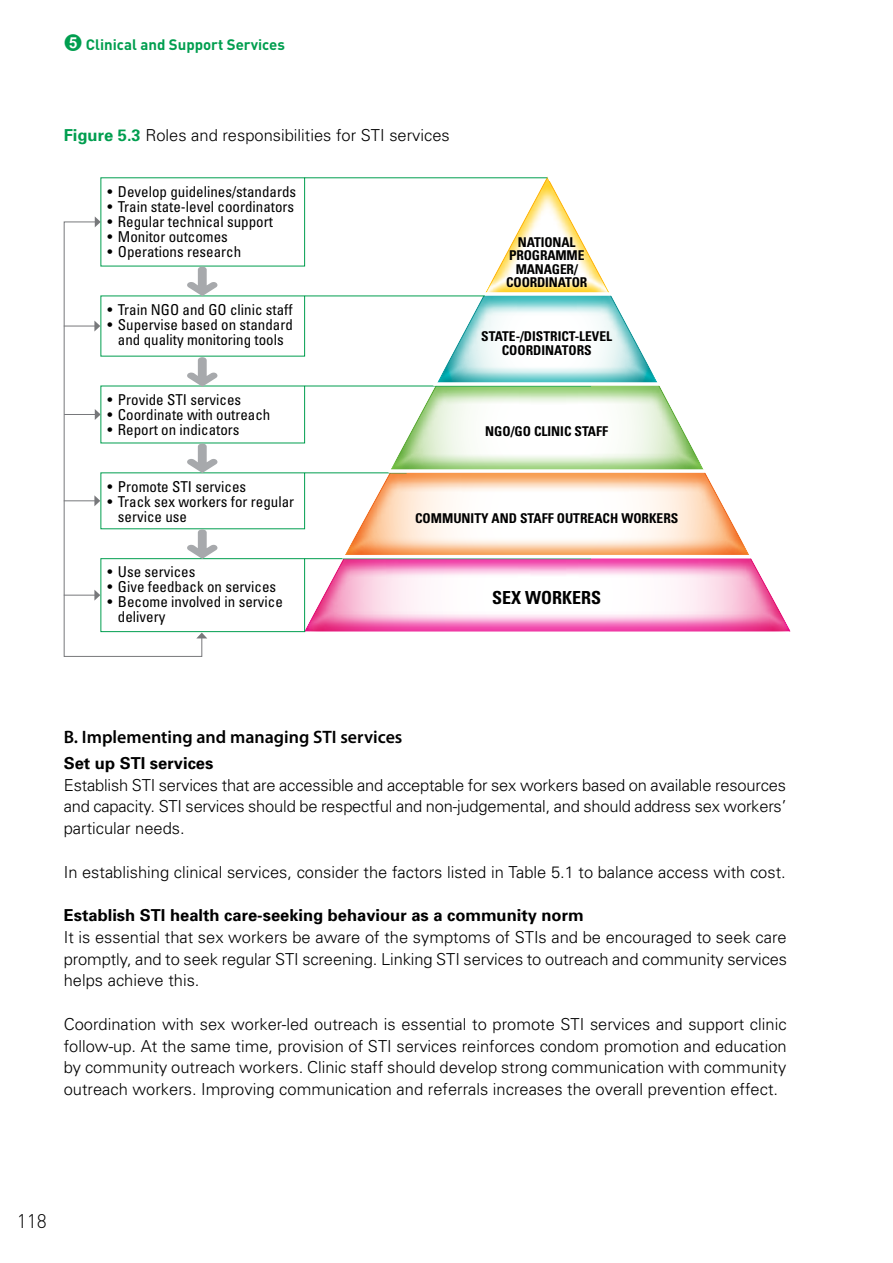
<style>
.page{position:relative;width:893px;height:1263px;background:#fff}
.page>*{position:absolute;margin:0;border:0;box-sizing:border-box;transform-origin:0 0}
.t1{font:300 19.5px "DIN";color:#000}
.t2{font:600 18px "Myriad Pro";color:#000}
.t3{font:700 condensed 18px "Univers";color:#000}
.t4{font:300 16.5px/21.8px "Univers";color:#000;text-align:justify}
.t5{font:700 16.5px "Univers";color:#000}
.t6{font:condensed 15px/15px "Univers";color:#000}
.t7{font:700 15px "DIN";color:#009e4f}
.t8{font:700 condensed 13.5px/13.5px "Univers";color:#000;text-align:center}
.s1{font-weight:700;color:#009e4f}
</style>
<div class="page">
<div style="left:101px;top:558px;width:204px;height:74px;border:1px solid #009e4f"></div>
<svg style="left:304px;top:177px;width:487px;height:455px"></svg>
<svg style="left:63px;top:221px;width:140px;height:436px"></svg>
<svg style="left:196px;top:632px;width:11px;height:6px"></svg>
<svg style="left:95px;top:216px;width:6px;height:11px"></svg>
<hr style="left:64px;top:326px;width:31px;height:1px;background:#77787b">
<svg style="left:94px;top:321px;width:6px;height:10px"></svg>
<hr style="left:64px;top:414px;width:32px;height:1px;background:#77787b">
<svg style="left:95px;top:409px;width:6px;height:11px"></svg>
<hr style="left:64px;top:500px;width:31px;height:1px;background:#77787b">
<svg style="left:94px;top:495px;width:6px;height:11px"></svg>
<hr style="left:64px;top:595px;width:31px;height:1px;background:#77787b">
<svg style="left:94px;top:590px;width:6px;height:11px"></svg>
<hr style="left:305px;top:296px;width:180px;height:1px;background:#009e4f">
<svg style="left:187px;top:267px;width:30px;height:29px"></svg>
<svg style="left:187px;top:357px;width:30px;height:30px"></svg>
<svg style="left:187px;top:443px;width:30px;height:30px"></svg>
<svg style="left:187px;top:529px;width:30px;height:30px"></svg>
<p class="t7" style="left:86px;top:34px;width:201px">Clinical and Support Services</p>
<p class="t4" style="left:64px;top:124px;width:388px"><span class="s1">Figure 5.3</span> Roles and responsibilities for STI services</p>
<p class="t6" style="left:107px;top:183px;width:190px">• Develop guidelines/standards</p>
<p class="t6" style="left:107px;top:198px;width:188px">• Train state-level coordinators</p>
<p class="t6" style="left:107px;top:213px;width:167px">• Regular technical support</p>
<p class="t6" style="left:107px;top:228px;width:122px">• Monitor outcomes</p>
<p class="t6" style="left:107px;top:243px;width:135px">• Operations research</p>
<p class="t6" style="left:107px;top:301px;width:187px">• Train NGO and GO clinic staff</p>
<p class="t6" style="left:107px;top:316px;width:187px;text-align:center">• Supervise based on standard and quality monitoring tools</p>
<p class="t6" style="left:107px;top:392px;width:135px">• Provide STI services</p>
<p class="t6" style="left:107px;top:407px;width:164px">• Coordinate with outreach</p>
<p class="t6" style="left:107px;top:422px;width:134px">• Report on indicators</p>
<p class="t8" style="left:506px;top:235px;width:83px">NATIONAL<br>PROGRAMME<br>MANAGER/<br>COORDINATOR</p>
<p class="t8" style="left:481px;top:329px;width:132px">STATE-/DISTRICT-LEVEL<br>COORDINATORS</p>
<p class="t8" style="left:485px;top:424px;width:124px">NGO/GO CLINIC STAFF</p>
<p class="t6" style="left:107px;top:478px;width:140px">• Promote STI services</p>
<p class="t6" style="left:118px;top:493px;width:178px;text-indent:-10px">• Track sex workers for regular service use</p>
<p class="t6" style="left:107px;top:564px;width:89px">• Use services</p>
<p class="t6" style="left:107px;top:579px;width:170px">• Give feedback on services</p>
<p class="t6" style="left:118px;top:594px;width:166px;text-indent:-10px">• Become involved in service delivery</p>
<p class="t8" style="left:415px;top:511px;width:265px">COMMUNITY AND STAFF OUTREACH WORKERS</p>
<p class="t3" style="left:492px;top:586px;width:111px">SEX WORKERS</p>
<p class="t2" style="left:64px;top:727px;width:340px">B. Implementing and managing STI services</p>
<p class="t5" style="left:64px;top:752px;width:151px">Set up STI services</p>
<p class="t4" style="left:64px;top:773px;width:724px">Establish STI services that are accessible and acceptable for sex workers based on available resources and capacity. STI services should be respectful and non-judgemental, and should address sex workers’ particular needs.</p>
<p class="t4" style="left:64px;top:860px;width:723px">In establishing clinical services, consider the factors listed in Table 5.1 to balance access with cost.</p>
<p class="t5" style="left:64px;top:904px;width:521px">Establish STI health care-seeking behaviour as a community norm</p>
<p class="t4" style="left:64px;top:926px;width:725px">It is essential that sex workers be aware of the symptoms of STIs and be encouraged to seek care promptly, and to seek regular STI screening. Linking STI services to outreach and community services helps achieve this.</p>
<p class="t4" style="left:64px;top:1012px;width:724px">Coordination with sex worker-led outreach is essential to promote STI services and support clinic follow-up. At the same time, provision of STI services reinforces condom promotion and education by community outreach workers. Clinic staff should develop strong communication with community outreach workers. Improving communication and referrals increases the overall prevention effect.</p>
<p class="t1" style="left:17px;top:1209px;width:32px">118</p>
</div>
